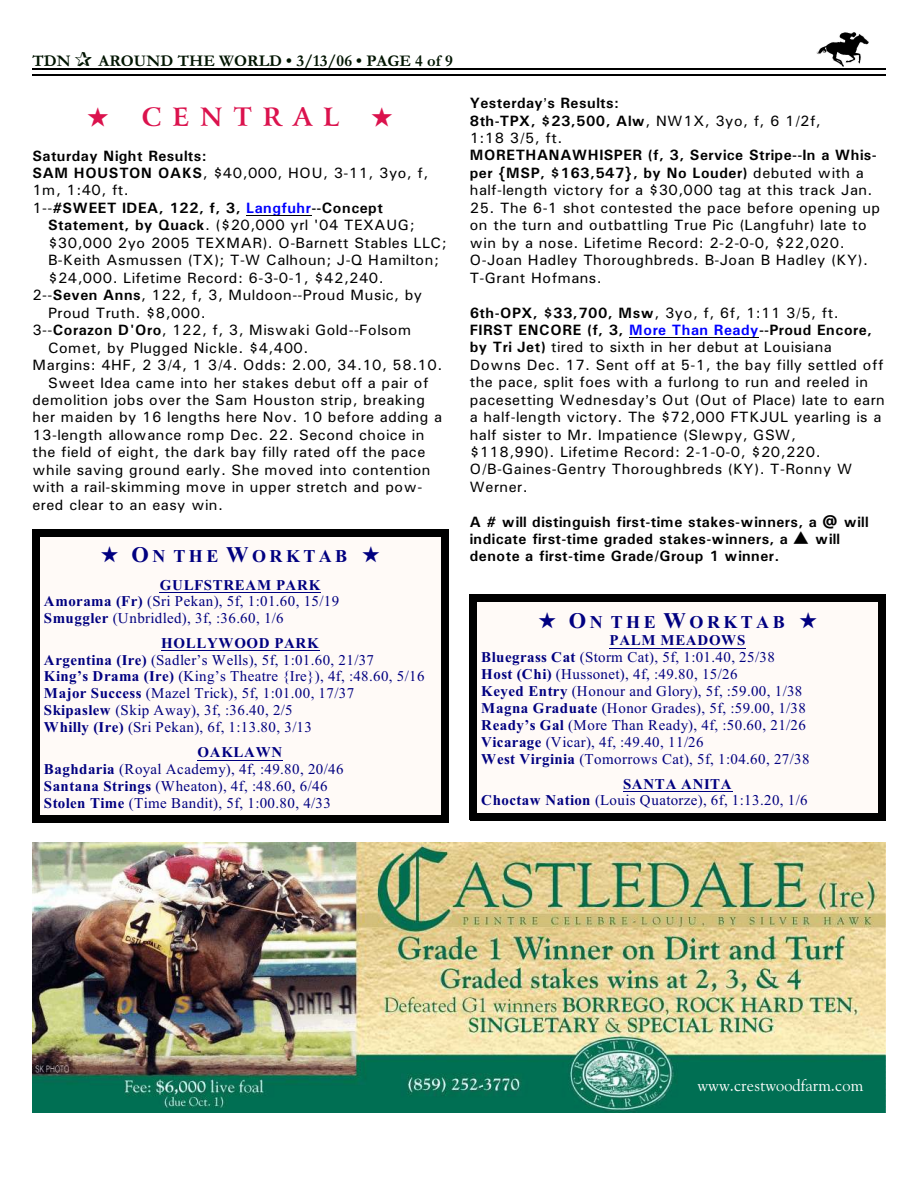
<style>
.page{position:relative;width:918px;height:1188px;background:#fff}
.page>*{position:absolute;margin:0;border:0;box-sizing:border-box;transform-origin:0 0}
.t1{font:700 25.5px "Arrus BT";letter-spacing:.43em;color:#db124d}
.t2{font:700 18px "Times New Roman";letter-spacing:.19em;color:#000080}
.t3{font:700 16.5px "Garamond";letter-spacing:.005em;color:#001400}
.t4{font:16.5px "Goudy Ol St BT";color:#fff}
.t5{font:15px/17.4px "Univers";letter-spacing:.03em;color:#000}
.t6{font:15px/16.8px "Times New Roman";letter-spacing:.03em;color:#000080}
.t7{font:700 15px/17.4px "Univers";letter-spacing:.03em;color:#000}
.s1{font-weight:400}
.s2{color:#00f}
.s3{font-weight:700}
.s4{font-size:22.35px}
.s5{font-weight:700;color:#00f}
</style>
<div class="page">
<img style="left:817px;top:32px;width:51px;height:34px">
<hr style="left:32px;top:68px;width:853px;height:1px;background:#000">
<hr style="left:32px;top:75px;width:853px;height:1px;background:#000">
<img style="left:32px;top:842px;width:854px;height:270px">
<div style="left:32px;top:529px;width:416px;height:294px;background:#fffaf7"></div>
<hr style="left:160px;top:592px;width:161px;height:1px;background:#000080">
<hr style="left:161px;top:651px;width:158px;height:1px;background:#000080">
<hr style="left:198px;top:760px;width:85px;height:1px;background:#000080">
<div style="left:32px;top:529px;width:7px;height:294px;background:#000"></div>
<div style="left:441px;top:529px;width:7px;height:294px;background:#000"></div>
<div style="left:32px;top:529px;width:416px;height:7px;background:#000"></div>
<div style="left:32px;top:816px;width:416px;height:7px;background:#000"></div>
<div style="left:470px;top:595px;width:415px;height:225px;background:#fffaf7"></div>
<hr style="left:610px;top:648px;width:136px;height:1px;background:#000080">
<hr style="left:623px;top:791px;width:109px;height:1px;background:#000080">
<div style="left:470px;top:595px;width:7px;height:225px;background:#000"></div>
<div style="left:878px;top:595px;width:7px;height:225px;background:#000"></div>
<div style="left:470px;top:595px;width:415px;height:7px;background:#000"></div>
<div style="left:470px;top:813px;width:415px;height:7px;background:#000"></div>
<hr style="left:246px;top:215px;width:65px;height:1px;background:#000">
<hr style="left:629px;top:337px;width:130px;height:1px;background:#000">
<p class="t3" style="left:32px;top:55px;width:40px">TDN</p>
<p class="t3" style="left:98px;top:55px;width:356px">AROUND THE WORLD • 3/13/06 • PAGE 4 of 9</p>
<h1 class="t1" style="left:88px;top:107px;width:253px">★ CENTRAL</h1>
<p class="t7" style="left:32px;top:148px;width:398px">Saturday Night Results:<br>SAM HOUSTON OAKS<span class="s1">, $40,000, HOU, 3-11, 3yo, f,<br>1m, 1:40, ft.<br>1--</span>#SWEET IDEA, 122, f, 3, <span class="s2">Langfuhr</span>--Concept</p>
<p class="t5" style="left:48px;top:218px;width:368px"><span class="s3">Statement, by Quack</span>. ($20,000 yrl '04 TEXAUG;</p>
<p class="t5" style="left:48px;top:235px;width:400px">$30,000 2yo 2005 TEXMAR). O-Barnett Stables LLC;</p>
<p class="t5" style="left:48px;top:253px;width:392px">B-Keith Asmussen (TX); T-W Calhoun; J-Q Hamilton;</p>
<p class="t5" style="left:48px;top:270px;width:337px">$24,000. Lifetime Record: 6-3-0-1, $42,240.</p>
<p class="t5" style="left:32px;top:288px;width:391px">2--<span class="s3">Seven Anns</span>, 122, f, 3, Muldoon--Proud Music, by</p>
<p class="t5" style="left:48px;top:305px;width:159px">Proud Truth. $8,000.</p>
<p class="t5" style="left:32px;top:323px;width:380px">3--<span class="s3">Corazon D'Oro</span>, 122, f, 3, Miswaki Gold--Folsom</p>
<p class="t5" style="left:48px;top:340px;width:262px">Comet, by Plugged Nickle. $4,400.</p>
<p class="t5" style="left:32px;top:358px;width:412px">Margins: 4HF, 2 3/4, 1 3/4. Odds: 2.00, 34.10, 58.10.</p>
<p class="t5" style="left:48px;top:375px;width:382px">Sweet Idea came into her stakes debut off a pair of</p>
<p class="t5" style="left:32px;top:392px;width:394px">demolition jobs over the Sam Houston strip, breaking</p>
<p class="t5" style="left:32px;top:410px;width:411px">her maiden by 16 lengths here Nov. 10 before adding a</p>
<p class="t5" style="left:32px;top:427px;width:393px">13-length allowance romp Dec. 22. Second choice in</p>
<p class="t5" style="left:32px;top:445px;width:395px">the field of eight, the dark bay filly rated off the pace</p>
<p class="t5" style="left:32px;top:462px;width:400px">while saving ground early. She moved into contention</p>
<p class="t5" style="left:32px;top:480px;width:392px">with a rail-skimming move in upper stretch and pow-</p>
<p class="t5" style="left:32px;top:497px;width:192px">ered clear to an easy win.</p>
<p class="t2" style="left:132px;top:550px;width:217px"><span class="s4">O</span>N THE <span class="s4">W</span>ORKTAB</p>
<p class="t6" style="left:44px;top:578px;width:297px;text-indent:116px"><span class="s3">GULFSTREAM PARK<br>Amorama (Fr)</span> (Sri Pekan), 5f, 1:01.60, 15/19<br><span class="s3">Smuggler</span> (Unbridled), 3f, :36.60, 1/6</p>
<p class="t6" style="left:44px;top:636px;width:382px;text-indent:117px"><span class="s3">HOLLYWOOD PARK<br>Argentina (Ire)</span> (Sadler’s Wells), 5f, 1:01.60, 21/37<br><span class="s3">King’s Drama (Ire)</span> (King’s Theatre {Ire}), 4f, :48.60, 5/16<br><span class="s3">Major Success</span> (Mazel Trick), 5f, 1:01.00, 17/37<br><span class="s3">Skipaslew</span> (Skip Away), 3f, :36.40, 2/5<br><span class="s3">Whilly (Ire)</span> (Sri Pekan), 6f, 1:13.80, 3/13</p>
<p class="t6" style="left:44px;top:745px;width:301px;text-indent:154px"><span class="s3">OAKLAWN Baghdaria</span> (Royal Academy), 4f, :49.80, 20/46<br><span class="s3">Santana Strings</span> (Wheaton), 4f, :48.60, 6/46<br><span class="s3">Stolen Time</span> (Time Bandit), 5f, 1:00.80, 4/33</p>
<p class="t7" style="left:470px;top:96px;width:353px">Yesterday s Results:<br>8th-TPX, $23,500, Alw<span class="s1">, NW1X, 3yo, f, 6 1/2f,<br>1:18 3/5, ft.</span></p>
<p class="t7" style="left:470px;top:148px;width:408px">MORETHANAWHISPER (f, 3, Service Stripe--In a Whis&shy;per {MSP, $163,547}, by No Louder) <span class="s1">debuted with a half-length victory for a $30,000 tag at this track Jan.</span></p>
<p class="t5" style="left:470px;top:200px;width:412px">25. The 6-1 shot contested the pace before opening up on the turn and outbattling True Pic (Langfuhr) late to win by a nose. Lifetime Record: 2-2-0-0, $22,020.<br>O-Joan Hadley Thoroughbreds. B-Joan B Hadley (KY).<br>T-Grant Hofmans.</p>
<p class="t5" style="left:470px;top:305px;width:417px"><span class="s3">6th-OPX, $33,700, Msw</span>, 3yo, f, 6f, 1:11 3/5, ft.<br><span class="s3">FIRST ENCORE (f, 3,</span> <span class="s5">More Than Ready</span><span class="s3">--Proud Encore, by Tri Jet)</span> tired to sixth in her debut at Louisiana Downs Dec. 17. Sent off at 5-1, the bay filly settled off the pace, split foes with a furlong to run and reeled in pacesetting Wednesday s Out (Out of Place) late to earn a half-length victory. The $72,000 FTKJUL yearling is a half sister to Mr. Impatience (Slewpy, GSW,<br>$118,990). Lifetime Record: 2-1-0-0, $20,220.<br>O/B-Gaines-Gentry Thoroughbreds (KY). T-Ronny W Werner.</p>
<p class="t7" style="left:470px;top:514px;width:400px">A # will distinguish first-time stakes-winners, a @ will indicate first-time graded stakes-winners, a ▲ will denote a first-time Grade/Group 1 winner.</p>
<p class="t2" style="left:569px;top:615px;width:217px"><span class="s4">O</span>N THE <span class="s4">W</span>ORKTAB</p>
<p class="t6" style="left:481px;top:634px;width:330px;text-indent:128px"><span class="s3">PALM MEADOWS Bluegrass Cat</span> (Storm Cat), 5f, 1:01.40, 25/38<br><span class="s3">Host (Chi)</span> (Hussonet), 4f, :49.80, 15/26<br><span class="s3">Keyed Entry</span> (Honour and Glory), 5f, :59.00, 1/38<br><span class="s3">Magna Graduate</span> (Honor Grades), 5f, :59.00, 1/38<br><span class="s3">Ready’s Gal</span> (More Than Ready), 4f, :50.60, 21/26<br><span class="s3">Vicarage</span> (Vicar), 4f, :49.40, 11/26<br><span class="s3">West Virginia</span> (Tomorrows Cat), 5f, 1:04.60, 27/38</p>
<p class="t6" style="left:481px;top:777px;width:328px;text-indent:142px"><span class="s3">SANTA ANITA<br>Choctaw Nation</span> (Louis Quatorze), 6f, 1:13.20, 1/6</p>
<p class="t4" style="left:698px;top:1078px;width:167px">www.crestwoodfarm.com</p>
</div>
